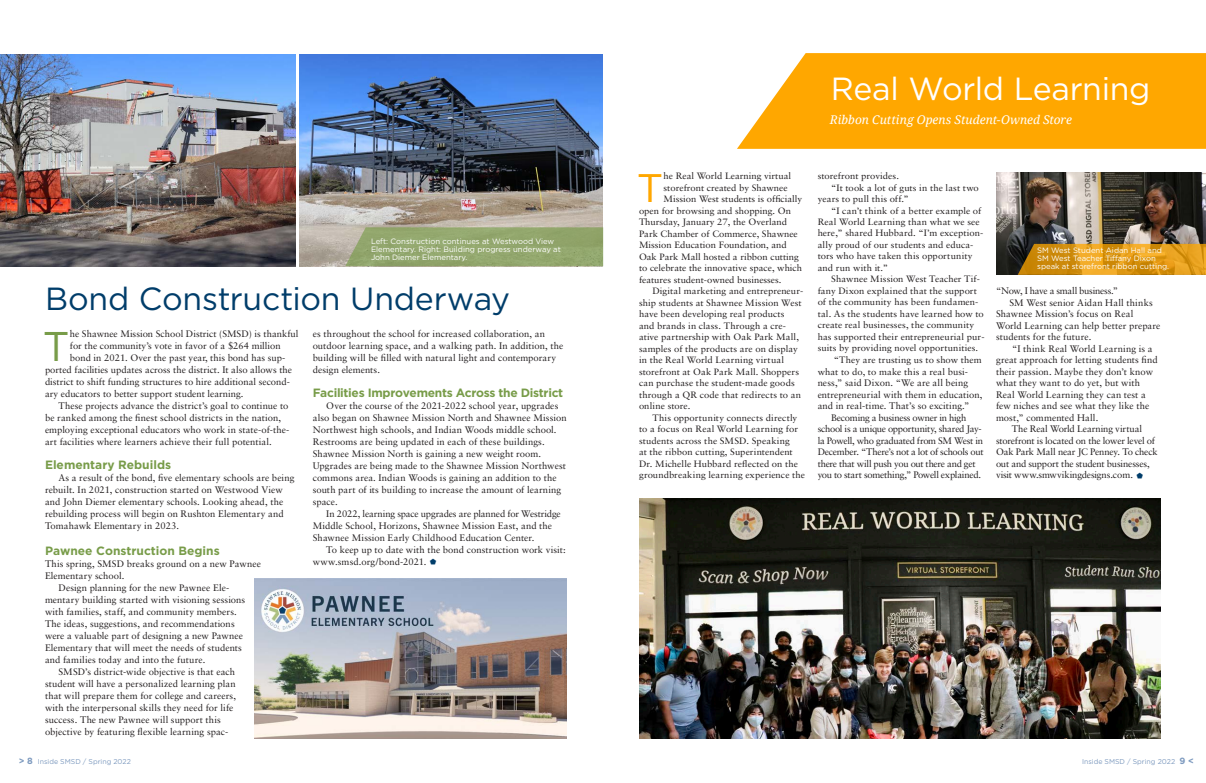
<style>
.page{position:relative;width:1206px;height:783px;background:#fff}
.page>*{position:absolute;margin:0;border:0;box-sizing:border-box;transform-origin:0 0}
.Intro_paragraph{font:41.5px "Gotham";color:#789c49}
.Intro_paragraph-2{font:39.8px "Gotham";color:#ffa700}
.Department_headline{font:32px "Gotham";letter-spacing:-.01em;color:#003d6a}
.Department_headline-2{font:32px "Gotham";letter-spacing:-.01em;color:#fff}
.Feature_subhead{font:700 12px "Gotham";color:#789c49}
.Feature_subhead-2{font:700 12px "Gotham";letter-spacing:-.025em;color:#789c49}
.Department_subhead{font:italic 12px "Noto Serif";color:#fff}
.Body_copy{font:9.5px/12px "Sabon";letter-spacing:.005em;color:#231f20}
.Intro_paragraph-3{font:9.5px "Sabon";color:#231f20}
.Body_copy-2{font:9.5px/11.5px "Sabon";letter-spacing:-.03em;color:#231f20}
.Body_copy-3{font:9.5px/11.5px "Sabon";letter-spacing:-.02em;color:#231f20}
.Feature_subhead-3{font:9.5px/12px "Sabon";letter-spacing:.005em;color:#231f20}
.Body_copy-4{font:9.5px "Sabon";letter-spacing:-.025em;color:#231f20}
.Body_copy-5{font:9.2px/11.5px "Sabon";letter-spacing:.01em;color:#231f20}
.Intro_paragraph-4{font:9.2px "Sabon";color:#231f20}
.Caption-reverse{font:7.8px/8px "Gotham";color:#fff}
.t1{font:7px "Gotham";color:#7d9abf}
.s1{font-size:9.5px}
.s2{font-weight:700;font-size:9px}
</style>
<div class="page">
<svg style="left:737px;top:53px;width:469px;height:96px;background:#ffad13"></svg>
<img style="left:300px;top:54px;width:303px;height:212px">
<img style="left:255px;top:579px;width:312px;height:159px">
<img style="left:0;top:54px;width:295px;height:212px">
<svg style="left:345px;top:227px;width:258px;height:39px;background:#94a770"></svg>
<img style="left:639px;top:498px;width:522px;height:240px">
<img style="left:996px;top:172px;width:210px;height:103px">
<svg style="left:1018px;top:244px;width:188px;height:31px;background:#d39115"></svg>
<p class="Department_headline-2" style="left:831px;top:71px;width:321px">Real World Learning</p>
<p class="Caption-reverse" style="left:371px;top:237px;width:191px">Left: Construction continues at Westwood View<br>Elementary. Right: Building progress underway at<br>John Diemer Elementary.</p>
<p class="Department_headline" style="left:45px;top:281px;width:466px">Bond Construction Underway</p>
<p class="Intro_paragraph" style="left:43px;top:323px;width:28px">T</p>
<p class="Intro_paragraph-3" style="left:70px;top:328px;width:230px">he Shawnee Mission School District (SMSD) is thankful</p>
<p class="Body_copy" style="left:313px;top:328px;width:252px">es throughout the school for increased collaboration, an outdoor learning space, and a walking path. In addition, the building will be filled with natural light and contemporary design elements.</p>
<p class="Feature_subhead-2" style="left:313px;top:386px;width:252px">Facilities Improvements Across the District</p>
<p class="Body_copy" style="left:313px;top:400px;width:255px;text-indent:14px">Over the course of the 2021-2022 school year, upgrades also began on Shawnee Mission North and Shawnee Mission Northwest high schools, and Indian Woods middle school.<br>Restrooms are being updated in each of these buildings.<br>Shawnee Mission North is gaining a new weight room.<br>Upgrades are being made to the Shawnee Mission Northwest commons area. Indian Woods is gaining an addition to the south part of its building to increase the amount of learning space.</p>
<p class="Body_copy" style="left:313px;top:508px;width:250px;text-indent:14px">In 2022, learning space upgrades are planned for Westridge<br>Middle School, Horizons, Shawnee Mission East, and the<br>Shawnee Mission Early Childhood Education Center.</p>
<p class="Body_copy" style="left:313px;top:544px;width:255px;text-indent:13px">To keep up to date with the bond construction work visit: www.smsd.org/bond-2021.</p>
<p class="Intro_paragraph-3" style="left:70px;top:340px;width:212px">for the community’s vote in favor of a $264 million</p>
<p class="Intro_paragraph-3" style="left:70px;top:352px;width:217px">bond in 2021. Over the past year, this bond has sup-</p>
<p class="Intro_paragraph-3" style="left:45px;top:364px;width:249px">ported facilities updates across the district. It also allows the</p>
<p class="Intro_paragraph-3" style="left:45px;top:376px;width:246px">district to shift funding structures to hire additional second-</p>
<p class="Intro_paragraph-3" style="left:45px;top:388px;width:200px">ary educators to better support student learning.</p>
<p class="Body_copy" style="left:45px;top:400px;width:246px;text-indent:14px">These projects advance the district’s goal to continue to be ranked among the finest school districts in the nation, employing exceptional educators who work in state-of-the&shy;art facilities where learners achieve their full potential.</p>
<p class="Feature_subhead" style="left:45px;top:458px;width:128px">Elementary Rebuilds</p>
<p class="Body_copy" style="left:45px;top:472px;width:251px;text-indent:14px">As a result of the bond, five elementary schools are being rebuilt. In 2021, construction started on Westwood View and John Diemer elementary schools. Looking ahead, the rebuilding process will begin on Rushton Elementary and Tomahawk Elementary in 2023.</p>
<p class="Feature_subhead" style="left:45px;top:544px;width:176px">Pawnee Construction Begins</p>
<p class="Feature_subhead-3" style="left:45px;top:558px;width:217px">This spring, SMSD breaks ground on a new Pawnee<br>Elementary school.</p>
<p class="Body_copy" style="left:45px;top:582px;width:202px;text-indent:14px">Design planning for the new Pawnee Ele&shy;mentary building started with visioning sessions with families, staff, and community members.<br>The ideas, suggestions, and recommendations were a valuable part of designing a new Pawnee Elementary that will meet the needs of students and families today and into the future.</p>
<p class="Body_copy" style="left:45px;top:666px;width:193px;text-indent:13px">SMSD’s district-wide objective is that each student will have a personalized learning plan that will prepare them for college and careers, with the interpersonal skills they need for life success. The new Pawnee will support this objective by featuring flexible learning spac-</p>
<p class="Department_subhead" style="left:830px;top:112px;width:244px">Ribbon Cutting Opens Student-Owned Store</p>
<p class="Intro_paragraph-2" style="left:637px;top:166px;width:28px">T</p>
<p class="Intro_paragraph-4" style="left:664px;top:170px;width:129px">he Real World Learning virtual</p>
<p class="Intro_paragraph-4" style="left:664px;top:182px;width:126px">storefront created by Shawnee</p>
<p class="Intro_paragraph-4" style="left:664px;top:193px;width:140px">Mission West students is officially</p>
<p class="Intro_paragraph-4" style="left:639px;top:205px;width:154px">open for browsing and shopping. On</p>
<p class="Intro_paragraph-4" style="left:639px;top:216px;width:150px">Thursday, January 27, the Overland</p>
<p class="Intro_paragraph-4" style="left:639px;top:228px;width:160px">Park Chamber of Commerce, Shawnee</p>
<p class="Intro_paragraph-4" style="left:639px;top:239px;width:149px">Mission Education Foundation, and</p>
<p class="Intro_paragraph-4" style="left:639px;top:251px;width:161px">Oak Park Mall hosted a ribbon cutting</p>
<p class="Intro_paragraph-4" style="left:639px;top:262px;width:165px">to celebrate the innovative space, which</p>
<p class="Intro_paragraph-4" style="left:639px;top:274px;width:144px">features student-owned businesses.</p>
<p class="Body_copy-5" style="left:639px;top:285px;width:166px;text-indent:13px">Digital marketing and entrepreneur&shy;ship students at Shawnee Mission West have been developing real products<br>and brands in class. Through a cre&shy;ative partnership with Oak Park Mall, samples of the products are on display in the Real World Learning virtual storefront at Oak Park Mall. Shoppers can purchase the student-made goods through a QR code that redirects to an online store.</p>
<p class="Body_copy-5" style="left:639px;top:412px;width:168px;text-indent:13px">This opportunity connects directly to a focus on Real World Learning for students across the SMSD. Speaking<br>at the ribbon cutting, Superintendent Dr. Michelle Hubbard reflected on the groundbreaking learning experience the</p>
<p class="Body_copy-5" style="left:818px;top:170px;width:83px">storefront provides.</p>
<p class="Body_copy-5" style="left:818px;top:181px;width:163px;text-indent:13px">“It took a lot of guts in the last two years to pull this off.”</p>
<p class="Body_copy-5" style="left:818px;top:204px;width:167px;text-indent:13px">“I can’t think of a better example of Real World Learning than what we see here,” shared Hubbard. “I’m exception&shy;ally proud of our students and educa&shy;tors who have taken this opportunity and run with it.”</p>
<p class="Body_copy-5" style="left:818px;top:273px;width:168px;text-indent:13px">Shawnee Mission West Teacher Tif&shy;fany Dixon explained that the support of the community has been fundamen&shy;tal. As the students have learned how to create real businesses, the community has supported their entrepreneurial pur&shy;suits by providing novel opportunities.</p>
<p class="Body_copy-5" style="left:818px;top:354px;width:166px;text-indent:16px">“They are trusting us to show them what to do, to make this a real <span class="s1">busi-</span></p>
<p class="Body_copy" style="left:818px;top:377px;width:166px;line-height:11.5px">ness,” said Dixon. “We are all being entrepreneurial with them in education, and in real-time. That’s so exciting.”</p>
<p class="Body_copy-2" style="left:818px;top:411px;width:167px;text-indent:13px">Becoming a business owner in high school is a unique opportunity, shared Jay&shy;la Powell, who graduated from SM West in December. “There’s not a lot of schools out there that will push you out there and get you to start something,” Powell explained.</p>
<p class="Caption-reverse" style="left:1037px;top:246px;width:134px">SM West Student Aidan Hall and<br>SM West Teacher Tiffany Dixon speak at storefront ribbon cutting.</p>
<p class="Body_copy-4" style="left:996px;top:285px;width:124px">“Now, I have a small business.”</p>
<p class="Body_copy" style="left:996px;top:297px;width:166px;line-height:11.5px;text-indent:13px">SM West senior Aidan Hall thinks<br>Shawnee Mission’s focus on Real<br>World Learning can help better prepare students for the future.</p>
<p class="Body_copy" style="left:996px;top:343px;width:163px;line-height:11.5px;text-indent:16px">“I think Real World Learning is a great approach for letting students find their passion. Maybe they don’t know what they want to do yet, but with Real World Learning they can test a few niches and see what they like the most,” commented Hall.</p>
<p class="Body_copy-3" style="left:996px;top:423px;width:163px;text-indent:16px">The Real World Learning virtual storefront is located on the lower level of Oak Park Mall near JC Penney. To check out and support the student businesses, visit www.smwvikingdesigns.com.</p>
<p class="t1" style="left:19px;top:758px;width:114px"><span class="s2">&gt; 8</span> Inside SMSD / Spring 2022</p>
<p class="t1" style="left:1082px;top:758px;width:113px">Inside SMSD / Spring 2022 <span class="s2">9 &lt;</span></p>
</div>
